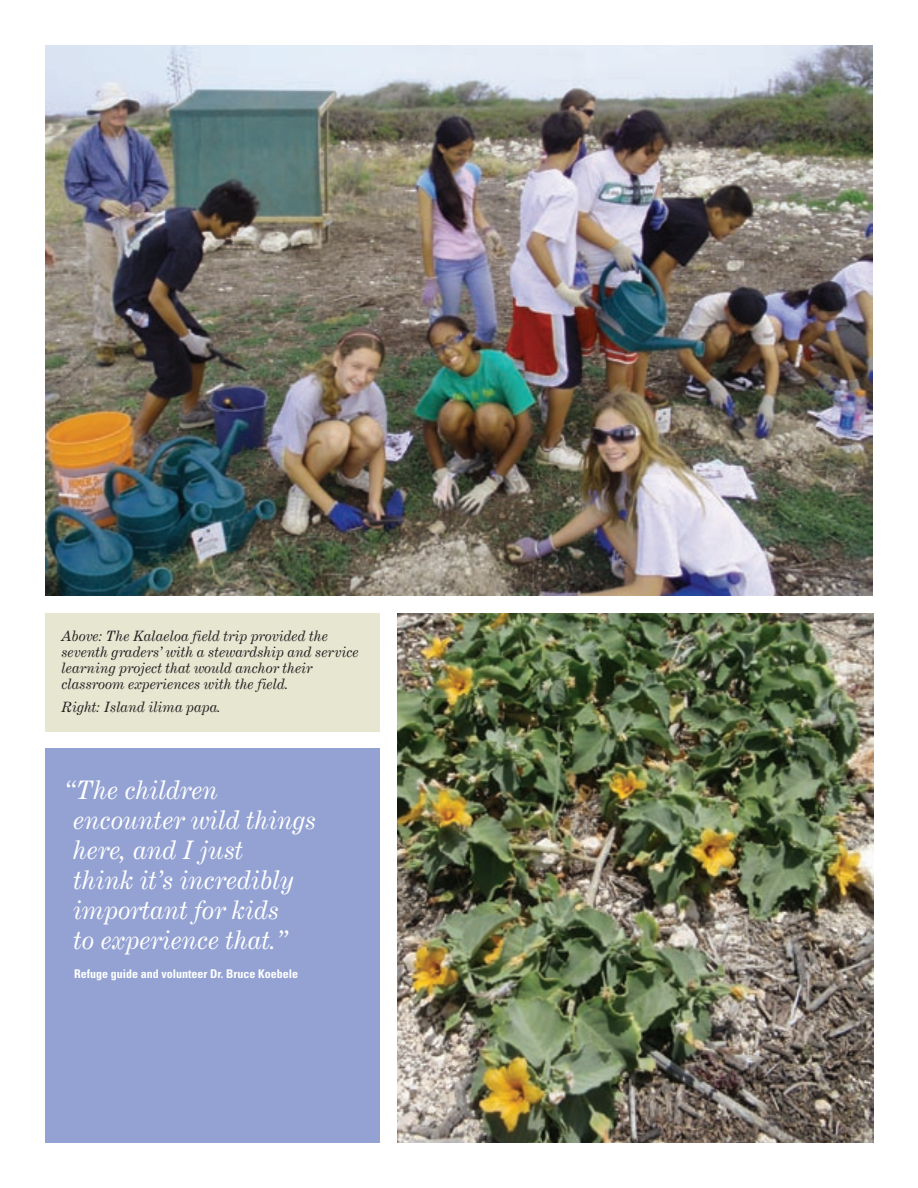
<style>
.page{position:relative;width:918px;height:1188px;background:#fff}
.page>*{position:absolute;margin:0;border:0;box-sizing:border-box;transform-origin:0 0}
.t1{font:italic 25.5px/30px "Century Expanded BT";color:#fff}
.t2{font:italic 14.25px/15.8px "Century Expanded BT";color:#231f20}
.t3{font:700 condensed 12px "Univers";color:#fff}
</style>
<div class="page">
<img style="left:45px;top:45px;width:828px;height:550px">
<img style="left:398px;top:613px;width:475px;height:530px">
<div style="left:45px;top:748px;width:335px;height:395px;background:#93a2d2"></div>
<div style="left:45px;top:614px;width:335px;height:118px;background:#e7e6d1"></div>
<p class="t2" style="left:62px;top:628px;width:299px">Above: The Kalaeloa field trip provided the seventh graders’ with a stewardship and service learning project that would anchor their classroom experiences with the field.</p>
<p class="t2" style="left:62px;top:699px;width:161px">Right: Island ilima papa.</p>
<h1 class="t1" style="left:73px;top:775px;width:245px;text-indent:-9px">“The children encounter wild things here, and I just<br>think it’s incredibly important for kids<br>to experience that.”</h1>
<p class="t3" style="left:74px;top:967px;width:225px">Refuge guide and volunteer Dr. Bruce Koebele</p>
</div>
